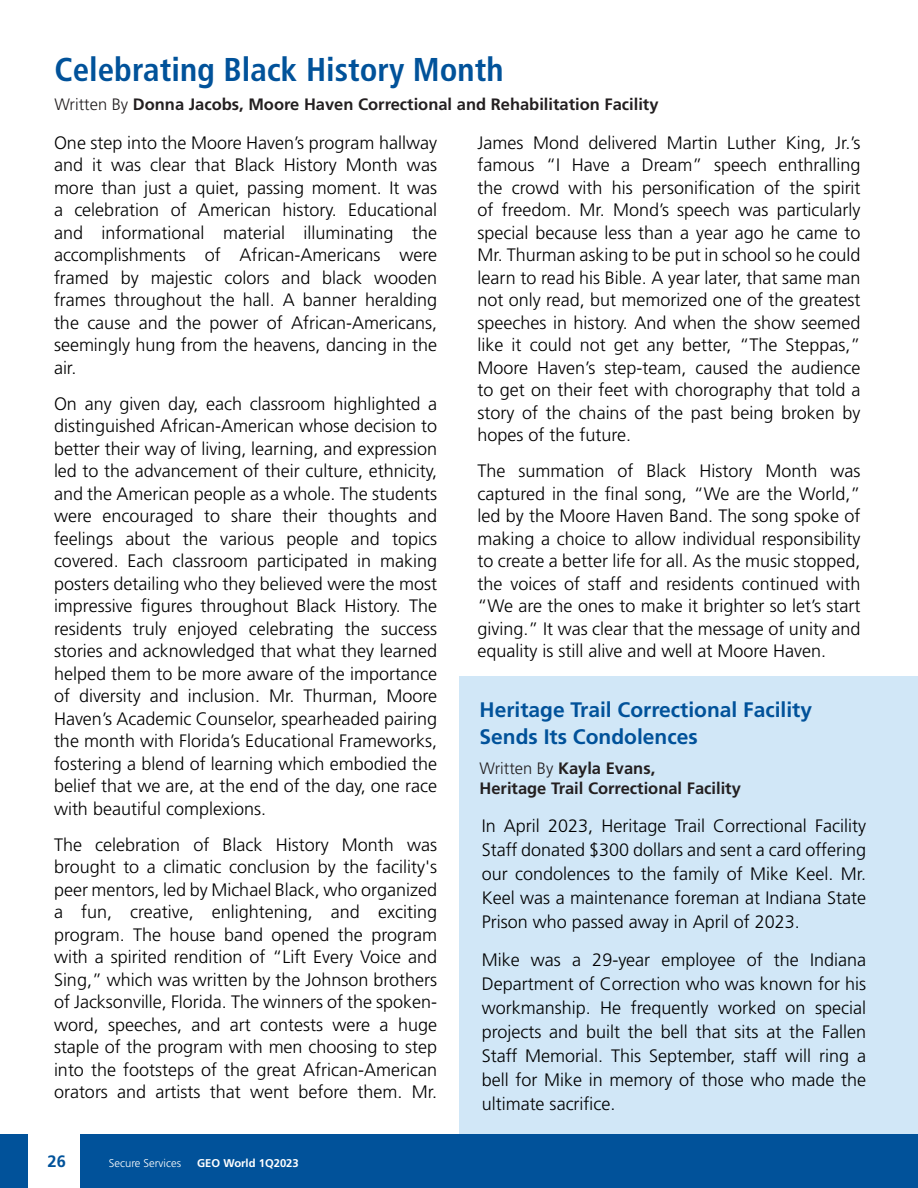
<style>
.page{position:relative;width:918px;height:1188px;background:#fff}
.page>*{position:absolute;margin:0;border:0;box-sizing:border-box;transform-origin:0 0}
._2nd_paragraph_style{font:700 condensed 33px "Frutiger LT Std";color:#01529a}
._2nd_paragraph_style-2{font:700 21px/27px "Frutiger LT Std";color:#01529a}
._2nd_paragraph_style-3{font:300 18px/22.5px "Frutiger LT Std";color:#000;text-align:justify}
.t1{font:700 16.5px "Frutiger LT Std";color:#231f20}
.t2{font:700 16.5px "Frutiger LT Std";color:#01529a}
.t3{font:300 11.25px "Frutiger LT Std";color:#fff}
.t4{font:700 11.25px "Frutiger LT Std";color:#fff}
.s1{font-weight:300}
</style>
<div class="page">
<div style="left:0;top:1134px;width:918px;height:54px;background:#01529a"></div>
<div style="left:28px;top:1134px;width:52px;height:54px;background:#fff"></div>
<div style="left:459px;top:676px;width:459px;height:458px;background:#d1e7f7"></div>
<p class="_2nd_paragraph_style" style="left:54px;top:50px;width:451px">Celebrating Black History Month</p>
<p class="t1" style="left:54px;top:95px;width:606px"><span class="s1">Written By</span> Donna Jacobs, Moore Haven Correctional and Rehabilitation Facility</p>
<p class="_2nd_paragraph_style-3" style="left:54px;top:131px;width:385px">One step into the Moore Haven’s program hallway and it was clear that Black History Month was more than just a quiet, passing moment. It was a celebration of American history. Educational and informational material illuminating the accomplishments of African-Americans were framed by majestic colors and black wooden frames throughout the hall. A banner heralding the cause and the power of African-Americans, seemingly hung from the heavens, dancing in the air.</p>
<p class="_2nd_paragraph_style-3" style="left:54px;top:392px;width:385px">On any given day, each classroom highlighted a distinguished African-American whose decision to better their way of living, learning, and expression led to the advancement of their culture, ethnicity, and the American people as a whole. The students were encouraged to share their thoughts and feelings about the various people and topics covered. Each classroom participated in making posters detailing who they believed were the most impressive figures throughout Black History. The residents truly enjoyed celebrating the success stories and acknowledged that what they learned helped them to be more aware of the importance of diversity and inclusion. Mr. Thurman, Moore Haven’s Academic Counselor, spearheaded pairing the month with Florida’s Educational Frameworks, fostering a blend of learning which embodied the belief that we are, at the end of the day, one race with beautiful complexions.</p>
<p class="_2nd_paragraph_style-3" style="left:54px;top:833px;width:385px">The celebration of Black History Month was brought to a climatic conclusion by the facility's peer mentors, led by Michael Black, who organized a fun, creative, enlightening, and exciting program. The house band opened the program with a spirited rendition of “Lift Every Voice and Sing,” which was written by the Johnson brothers of Jacksonville, Florida. The winners of the spoken&shy;word, speeches, and art contests were a huge staple of the program with men choosing to step into the footsteps of the great African-American orators and artists that went before them. Mr.</p>
<p class="t2" style="left:48px;top:1152px;width:20px">26</p>
<p class="t3" style="left:109px;top:1157px;width:74px">Secure Services</p>
<p class="t4" style="left:197px;top:1157px;width:103px">GEO World 1Q2023</p>
<p class="_2nd_paragraph_style-3" style="left:478px;top:131px;width:385px">James Mond delivered Martin Luther King, Jr.’s famous “I Have a Dream” speech enthralling the crowd with his personification of the spirit of freedom. Mr. Mond’s speech was particularly special because less than a year ago he came to Mr. Thurman asking to be put in school so he could learn to read his Bible. A year later, that same man not only read, but memorized one of the greatest speeches in history. And when the show seemed like it could not get any better, “The Steppas,” Moore Haven’s step-team, caused the audience to get on their feet with chorography that told a story of the chains of the past being broken by hopes of the future.</p>
<p class="_2nd_paragraph_style-3" style="left:478px;top:460px;width:385px">The summation of Black History Month was captured in the final song, “We are the World,” led by the Moore Haven Band. The song spoke of making a choice to allow individual responsibility to create a better life for all. As the music stopped, the voices of staff and residents continued with “We are the ones to make it brighter so let’s start giving.” It was clear that the message of unity and equality is still alive and well at Moore Haven.</p>
<p class="_2nd_paragraph_style-2" style="left:480px;top:696px;width:334px">Heritage Trail Correctional Facility<br>Sends Its Condolences</p>
<p class="t1" style="left:480px;top:759px;width:177px"><span class="s1">Written By</span> Kayla Evans,</p>
<p class="t1" style="left:480px;top:778px;width:263px">Heritage Trail Correctional Facility</p>
<p class="_2nd_paragraph_style-3" style="left:482px;top:814px;width:386px;line-height:24px">In April 2023, Heritage Trail Correctional Facility Staff donated $300 dollars and sent a card offering our condolences to the family of Mike Keel. Mr.<br>Keel was a maintenance foreman at Indiana State Prison who passed away in April of 2023.</p>
<p class="_2nd_paragraph_style-3" style="left:482px;top:948px;width:386px;line-height:24px">Mike was a 29-year employee of the Indiana Department of Correction who was known for his workmanship. He frequently worked on special projects and built the bell that sits at the Fallen Staff Memorial. This September, staff will ring a bell for Mike in memory of those who made the ultimate sacrifice.</p>
</div>
